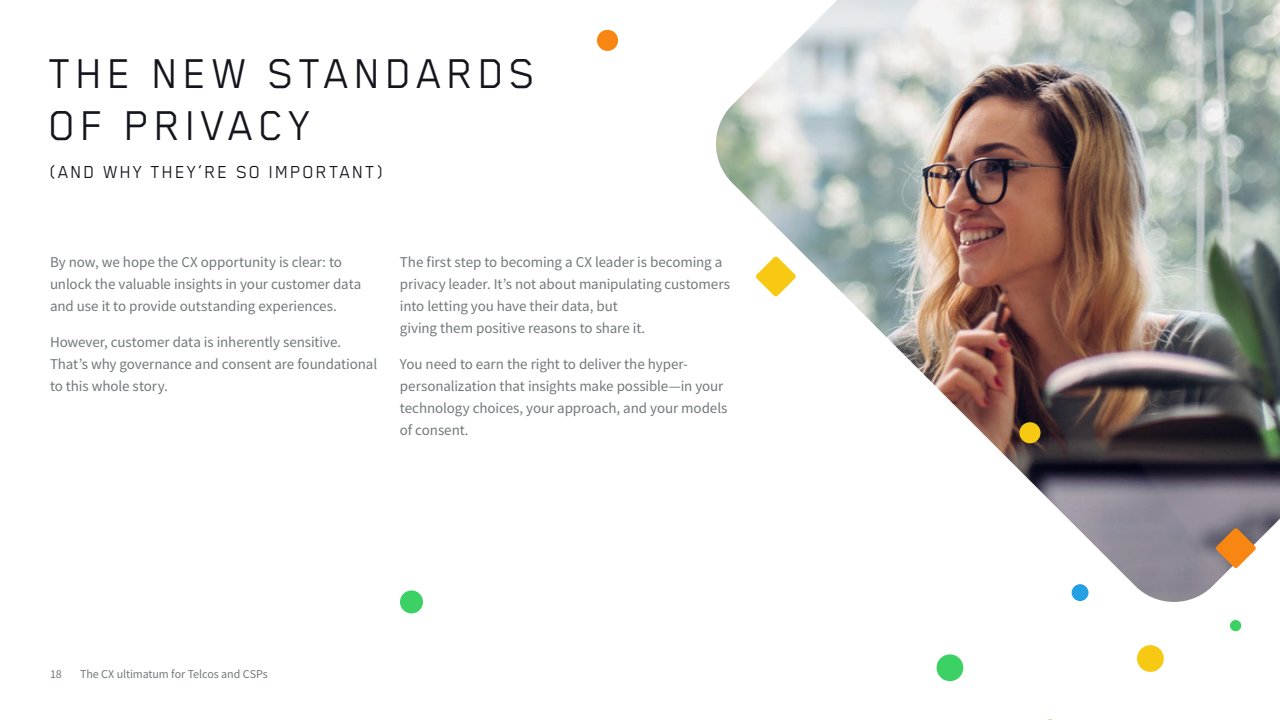
<style>
.page{position:relative;width:1280px;height:720px;background:#fff}
.page>*{position:absolute;margin:0;border:0;box-sizing:border-box;transform-origin:0 0}
.t1{font:48px/52px "Blender Pro";letter-spacing:.1em;color:#15151e}
.t2{font:20px "Blender Pro";letter-spacing:.1em;color:#15151e}
.t3{font:15px/22px "Source Sans Pro";letter-spacing:-.005em;color:#73787a}
.t4{font:12px "Source Sans Pro";letter-spacing:-.005em;color:#73787a}
</style>
<div class="page">
<img style="left:716px;top:0;width:564px;height:602px">
<svg style="left:1216px;top:528px;width:40px;height:40px;background:#cc8d52"></svg>
<svg style="left:756px;top:256px;width:40px;height:41px"></svg>
<div style="left:1072px;top:584px;width:17px;height:17px;background:#239fe3;border-radius:50%"></div>
<div style="left:1137px;top:645px;width:27px;height:27px;background:#f8c913;border-radius:50%"></div>
<div style="left:1019px;top:422px;width:22px;height:21px;background:#f8c913;border-radius:50%"></div>
<div style="left:597px;top:30px;width:21px;height:21px;background:#f88613;border-radius:50%"></div>
<div style="left:937px;top:654px;width:26px;height:27px;background:#3cd164;border-radius:50%"></div>
<div style="left:400px;top:590px;width:23px;height:23px;background:#3cd164;border-radius:50%"></div>
<div style="left:1230px;top:620px;width:11px;height:11px;background:#3cd164;border-radius:50%"></div>
<h1 class="t1" style="left:49px;top:46px;width:488px">THE NEW STANDARDS<br>OF PRIVACY</h1>
<h2 class="t2" style="left:50px;top:161px;width:335px">(AND WHY THEY’RE SO IMPORTANT)</h2>
<p class="t3" style="left:50px;top:251px;width:313px">By now, we hope the CX opportunity is clear: to unlock the valuable insights in your customer data and use it to provide outstanding experiences.</p>
<p class="t3" style="left:50px;top:331px;width:329px">However, customer data is inherently sensitive.<br>That’s why governance and consent are foundational to this whole story.</p>
<p class="t3" style="left:400px;top:251px;width:331px">The first step to becoming a CX leader is becoming a privacy leader. It’s not about manipulating customers into letting you have their data, but<br>giving them positive reasons to share it.</p>
<p class="t3" style="left:400px;top:353px;width:329px">You need to earn the right to deliver the hyper&shy;personalization that insights make possible—in your technology choices, your approach, and your models of consent.</p>
<p class="t4" style="left:50px;top:667px;width:13px">18</p>
<p class="t4" style="left:80px;top:667px;width:189px">The CX ultimatum for Telcos and CSPs</p>
</div>
